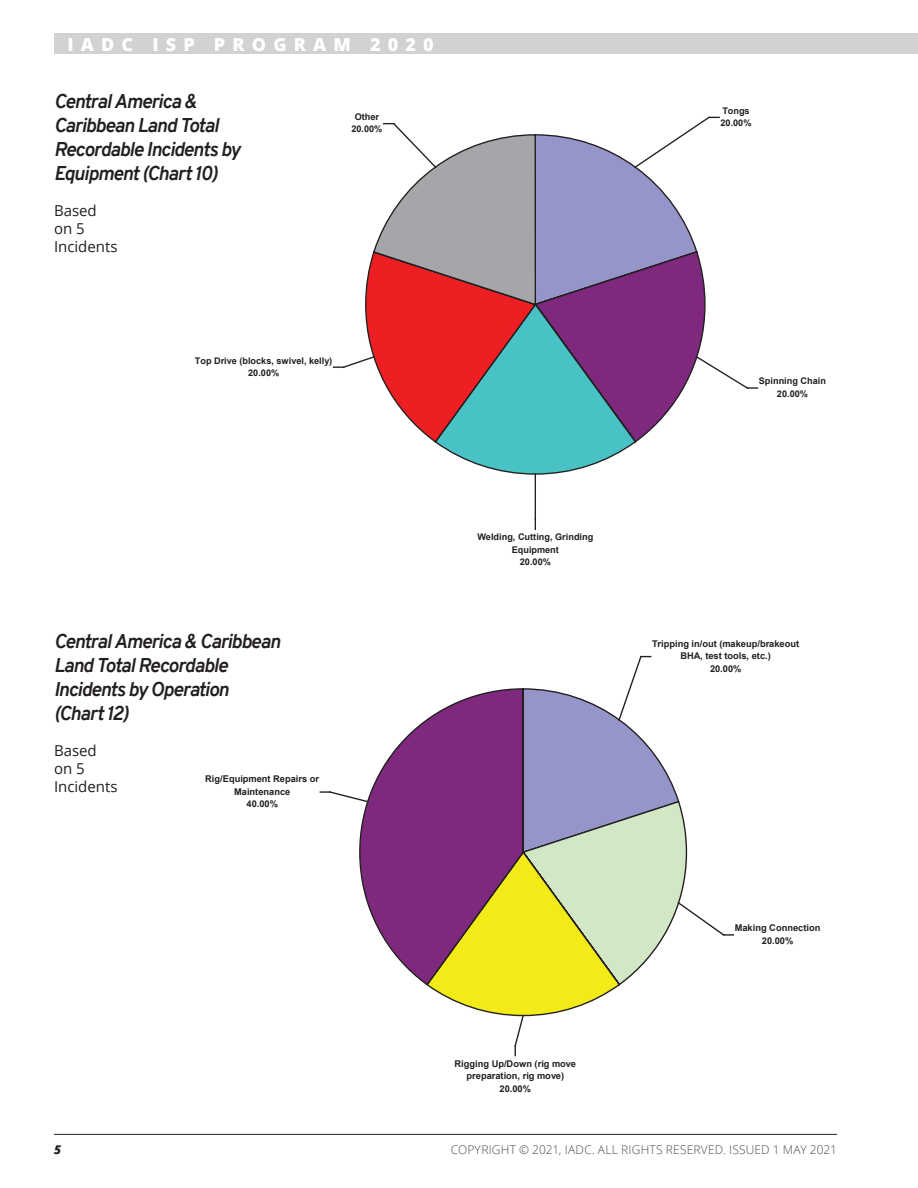
<style>
.page{position:relative;width:918px;height:1188px;background:#fff}
.page>*{position:absolute;margin:0;border:0;box-sizing:border-box;transform-origin:0 0}
.t1{font:italic 700 19.5px/24px "Overpass";letter-spacing:-.045em;color:#231f20}
.t2{font:800 18px "Open Sans";letter-spacing:.4em;color:#fff}
.t3{font:15px/18px "Open Sans";color:#231f20}
.t4{font:300 12px "Open Sans";letter-spacing:.015em;color:#4b4c4d}
.t5{font:italic 800 12px "Open Sans";color:#231f20}
.t6{font:700 11.55px "Arial";letter-spacing:-.005em;color:#231f20}
.t7{font:700 11.4px "Arial";letter-spacing:-.005em;color:#231f20}
.t8{font:700 9.3px/12.6px "Arial";color:#231f20;text-align:center}
.t9{font:700 9.15px/12.5px "Arial";color:#231f20;text-align:center}
</style>
<div class="page">
<div style="left:54px;top:34px;width:864px;height:20px;background:#d1d2d4"></div>
<hr style="left:54px;top:1134px;width:783px;height:1px;background:#231f20">
<hr style="left:535px;top:474px;width:1px;height:45px;background:#231f20">
<svg style="left:334px;top:116px;width:423px;height:359px"></svg>
<svg style="left:359px;top:720px;width:66px;height:264px"></svg>
<svg style="left:425px;top:655px;width:308px;height:401px"></svg>
<svg style="left:320px;top:790px;width:50px;height:13px"></svg>
<h2 class="t2" style="left:68px;top:31px;width:368px">IADC ISP PROGRAM 2020</h2>
<h1 class="t1" style="left:54px;top:89px;width:188px">Central America &amp;<br>Caribbean Land Total<br>Recordable Incidents by<br>Equipment (Chart 10)</h1>
<h3 class="t3" style="left:54px;top:201px;width:65px">Based on 5<br>Incidents</h3>
<p class="t9" style="left:351px;top:111px;width:33px">Other<br>20.00%</p>
<p class="t9" style="left:195px;top:354px;width:139px">Top Drive (blocks, swivel, kelly)<br>20.00%</p>
<p class="t9" style="left:721px;top:104px;width:33px;text-align:left">Tongs<br>20.00%</p>
<p class="t9" style="left:759px;top:375px;width:69px">Spinning Chain<br>20.00%</p>
<h1 class="t1" style="left:54px;top:629px;width:228px">Central America &amp; Caribbean<br>Land Total Recordable<br>Incidents by Operation (Chart 12)</h1>
<p class="t7" style="left:94px;top:652px;width:100px">Issued 1 May 2021</p>
<h3 class="t3" style="left:54px;top:741px;width:65px">Based on 5<br>Incidents</h3>
<p class="t8" style="left:205px;top:773px;width:115px">Rig/Equipment Repairs or<br>Maintenance<br>40.00%</p>
<p class="t5" style="left:54px;top:1141px;width:8px">5</p>
<p class="t6" style="left:468px;top:526px;width:116px">Based on 5 Incidents</p>
<p class="t9" style="left:477px;top:531px;width:117px">Welding, Cutting, Grinding<br>Equipment<br>20.00%</p>
<p class="t8" style="left:652px;top:637px;width:149px">Tripping in/out (makeup/brakeout<br>BHA, test tools, etc.)<br>20.00%</p>
<p class="t8" style="left:455px;top:1057px;width:123px">Rigging Up/Down (rig move preparation, rig move)<br>20.00%</p>
<p class="t8" style="left:735px;top:922px;width:87px">Making Connection<br>20.00%</p>
<p class="t4" style="left:451px;top:1142px;width:388px">COPYRIGHT © 2021, IADC. ALL RIGHTS RESERVED. ISSUED 1 MAY 2021</p>
</div>
